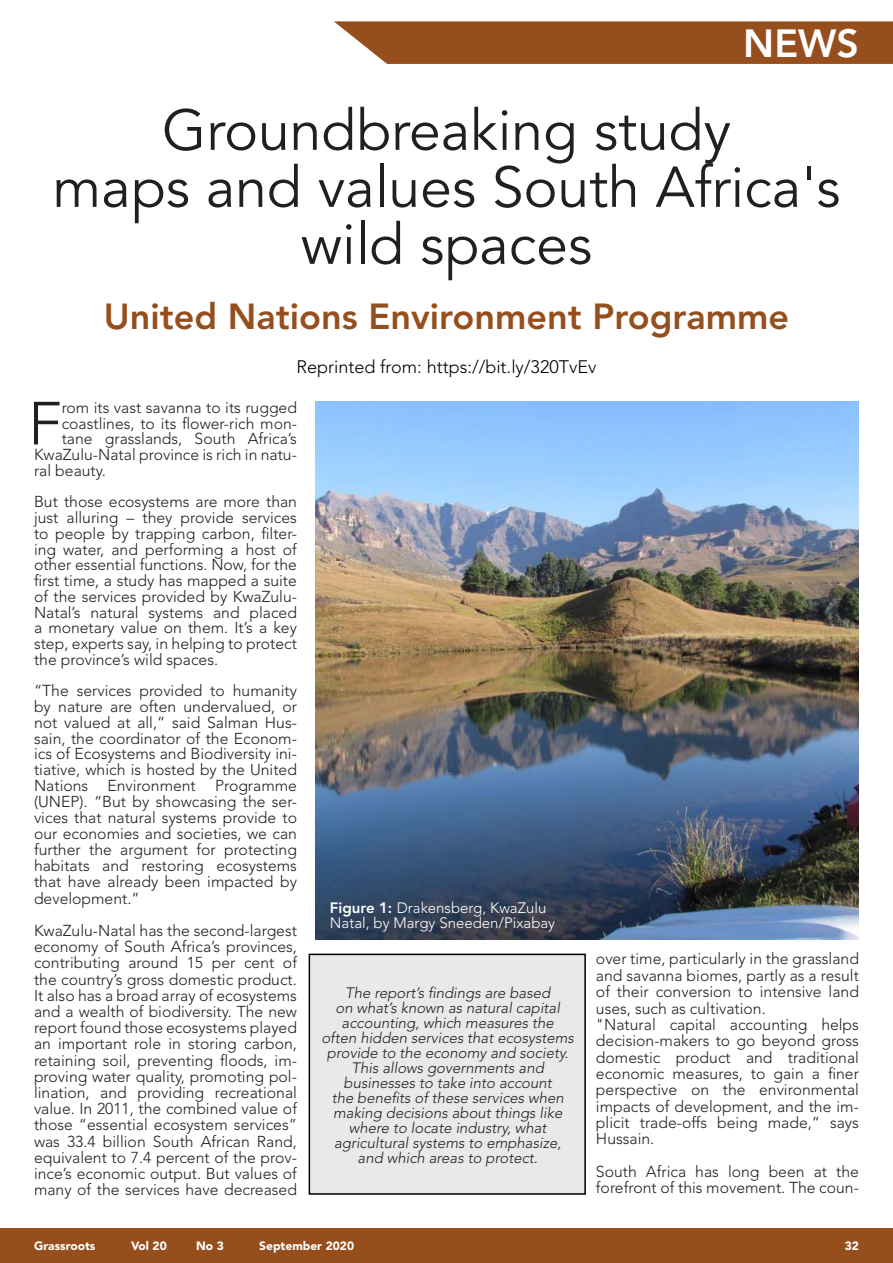
<style>
.page{position:relative;width:893px;height:1263px;background:#fff}
.page>*{position:absolute;margin:0;border:0;box-sizing:border-box;transform-origin:0 0}
.t1{font:300 60.3px "Avenir LT Std";color:#221f1f}
.t2{font:57px/57px "Avenir LT Std";color:#221f1f;text-align:center}
.t3{font:800 39px "Avenir LT Std";color:#fff}
.t4{font:800 36px "Avenir LT Std";color:#964e1c}
.t5{font:300 18px "Avenir LT Std";color:#000}
.t6{font:300 15.75px/16.2px "Avenir LT Std";color:#221f1f;text-align:justify}
.t7{font:italic 300 15px/15px "Avenir LT Std";color:#221f1f;text-align:center}
.t8{font:300 15px/15px "Avenir LT Std";color:#fff}
.t9{font:900 12px "Avenir LT Std";color:#fff}
.s1{font-weight:800}
</style>
<div class="page">
<div style="left:0;top:1229px;width:893px;height:34px;background:#964e1c"></div>
<svg style="left:334px;top:21px;width:559px;height:43px;background:#9c5829"></svg>
<div style="left:309px;top:954px;width:277px;height:241px;background:#e9e9e9;border:2px solid #000"></div>
<img style="left:315px;top:401px;width:544px;height:539px">
<h3 class="t3" style="left:743px;top:27px;width:117px">NEWS</h3>
<h2 class="t2" style="left:53px;top:108px;width:789px">Groundbreaking study<br>maps and values South Africa's wild spaces</h2>
<h3 class="t4" style="left:104px;top:301px;width:687px">United Nations Environment Programme</h3>
<p class="t5" style="left:297px;top:359px;width:301px">Reprinted from: https://bit.ly/320TvEv</p>
<h1 class="t1" style="left:28px;top:397px;width:35px">F</h1>
<p class="t6" style="left:62px;top:400px;width:237px">rom its vast savanna to its rugged</p>
<p class="t6" style="left:62px;top:416px;width:237px">coastlines, to its flower-rich mon-</p>
<p class="t6" style="left:62px;top:432px;width:237px">tane grasslands, South Africa’s</p>
<p class="t6" style="left:34px;top:448px;width:264px">KwaZulu-Natal province is rich in natu-</p>
<p class="t6" style="left:34px;top:463px;width:73px">ral beauty.</p>
<p class="t6" style="left:34px;top:495px;width:264px;line-height:15.8px">But those ecosystems are more than just alluring – they provide services to people by trapping carbon, filter&shy;ing water, and performing a host of other essential functions. Now, for the first time, a study has mapped a suite of the services provided by KwaZulu-Natal’s natural systems and placed a monetary value on them. It’s a key step, experts say, in helping to protect the province’s wild spaces.</p>
<p class="t6" style="left:34px;top:684px;width:264px">“The services provided to humanity by nature are often undervalued, or not valued at all,” said Salman Hus&shy;sain, the coordinator of the Econom&shy;ics of Ecosystems and Biodiversity ini&shy;tiative, which is hosted by the United Nations Environment Programme (UNEP). “But by showcasing the ser&shy;vices that natural systems provide to our economies and societies, we can further the argument for protecting habitats and restoring ecosystems that have already been impacted by development.”</p>
<p class="t6" style="left:34px;top:923px;width:264px">KwaZulu-Natal has the second-largest economy of South Africa’s provinces, contributing around 15 per cent of the country’s gross domestic product.<br>It also has a broad array of ecosystems and a wealth of biodiversity. The new report found those ecosystems played an important role in storing carbon, retaining soil, preventing floods, im&shy;proving water quality, promoting pol&shy;lination, and providing recreational value. In 2011, the combined value of those “essential ecosystem services” was 33.4 billion South African Rand, equivalent to 7.4 percent of the prov&shy;ince’s economic output. But values of many of the services have decreased</p>
<p class="t8" style="left:330px;top:902px;width:227px"><span class="s1">Figure 1:</span> Drakensberg, KwaZulu<br>Natal, by Margy Sneeden/Pixabay</p>
<p class="t7" style="left:321px;top:987px;width:254px">The report’s findings are based<br>on what’s known as natural capital accounting, which measures the<br>often hidden services that ecosystems provide to the economy and society.<br>This allows governments and businesses to take into account<br>the benefits of these services when making decisions about things like where to locate industry, what agricultural systems to emphasize, and which areas to protect.</p>
<p class="t9" style="left:34px;top:1241px;width:63px">Grassroots</p>
<p class="t9" style="left:131px;top:1241px;width:37px">Vol 20</p>
<p class="t9" style="left:196px;top:1241px;width:29px">No 3</p>
<p class="t9" style="left:259px;top:1241px;width:96px">September 2020</p>
<p class="t6" style="left:596px;top:952px;width:264px;text-align:left">over time, particularly in the grassland and savanna biomes, partly as a result of their conversion to intensive land uses, such as cultivation.<br>"Natural capital accounting helps decision-makers to go beyond gross domestic product and traditional economic measures, to gain a finer perspective on the environmental impacts of development, and the im&shy;plicit trade-offs being made,” says Hussain.</p>
<p class="t6" style="left:596px;top:1164px;width:264px">South Africa has long been at the forefront of this movement. The coun-</p>
<p class="t9" style="left:845px;top:1240px;width:16px">32</p>
</div>
